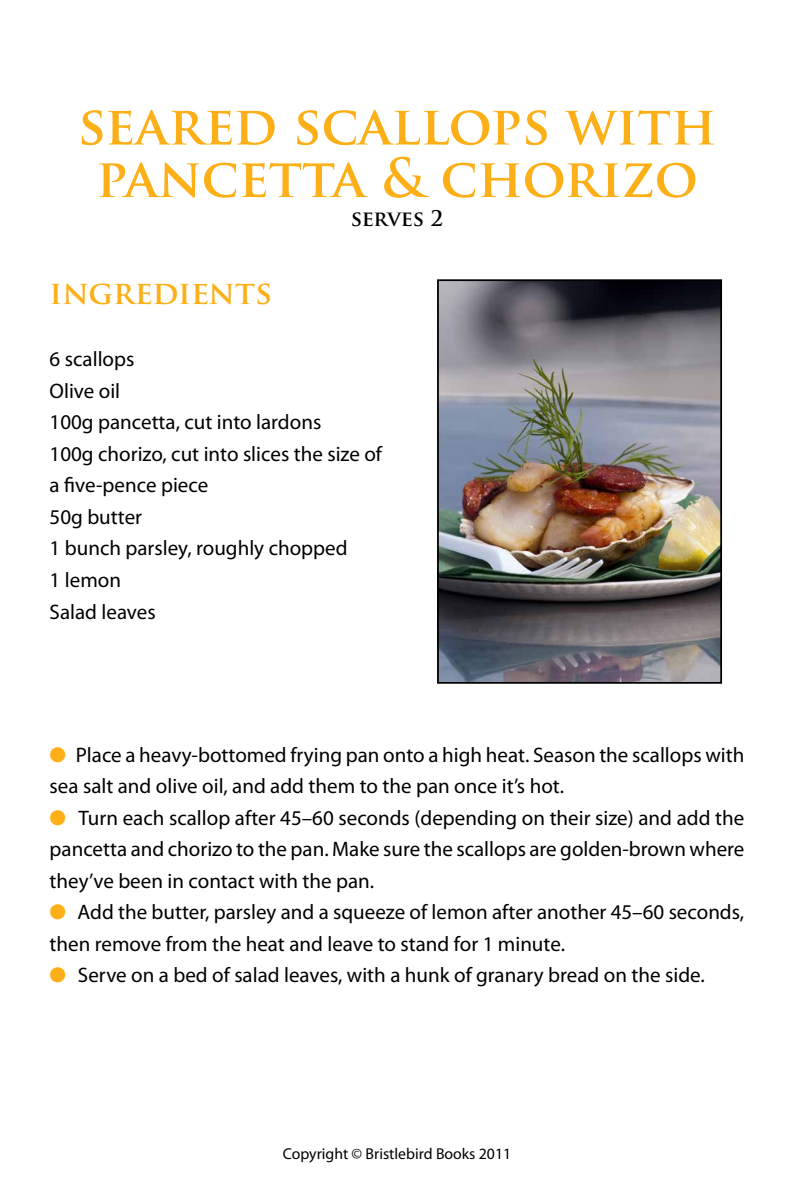
<style>
.page{position:relative;width:794px;height:1191px;background:#fff}
.page>*{position:absolute;margin:0;border:0;box-sizing:border-box;transform-origin:0 0}
.t1{font:700 52.5px/52.5px "Trajan Pro";color:#fcaf17;text-align:center}
.t2{font:700 31.5px "Trajan Pro";color:#fcaf17}
.t3{font:21px/31.5px "Myriad Pro";color:#000}
.t4{font:700 21px "Trajan Pro";letter-spacing:-.02em;color:#000}
.t5{font:15.75px "Myriad Pro";color:#000}
.s1{color:#fcaf17}
</style>
<div class="page">
<img style="left:440px;top:282px;width:279px;height:398px">
<div style="left:437px;top:279px;width:285px;height:404px;border:2px solid #000"></div>
<h1 class="t1" style="left:78px;top:100px;width:640px">SEARED SCALLOPS WITH<br>PANCETTA &amp; CHORIZO</h1>
<p class="t4" style="left:351px;top:205px;width:94px">SERVES 2</p>
<h2 class="t2" style="left:50px;top:273px;width:224px">INGREDIENTS</h2>
<p class="t3" style="left:50px;top:343px;width:334px">6 scallops<br>Olive oil<br>100g pancetta, cut into lardons<br>100g chorizo, cut into slices the size of a five-pence piece<br>50g butter<br>1 bunch parsley, roughly chopped<br>1 lemon<br>Salad leaves</p>
<p class="t3" style="left:50px;top:738px;width:696px"><span class="s1">●</span> Place a heavy-bottomed frying pan onto a high heat. Season the scallops with sea salt and olive oil, and add them to the pan once it’s hot.</p>
<p class="t3" style="left:50px;top:801px;width:696px;text-align:justify"><span class="s1">●</span> Turn each scallop after 45–60 seconds (depending on their size) and add the pancetta and chorizo to the pan. Make sure the scallops are golden-brown where they’ve been in contact with the pan.</p>
<p class="t3" style="left:50px;top:896px;width:696px"><span class="s1">●</span> Add the butter, parsley and a squeeze of lemon after another 45–60 seconds, then remove from the heat and leave to stand for 1 minute.</p>
<p class="t3" style="left:50px;top:959px;width:656px"><span class="s1">●</span> Serve on a bed of salad leaves, with a hunk of granary bread on the side.</p>
<p class="t5" style="left:283px;top:1144px;width:230px">Copyright © Bristlebird Books 2011</p>
</div>
